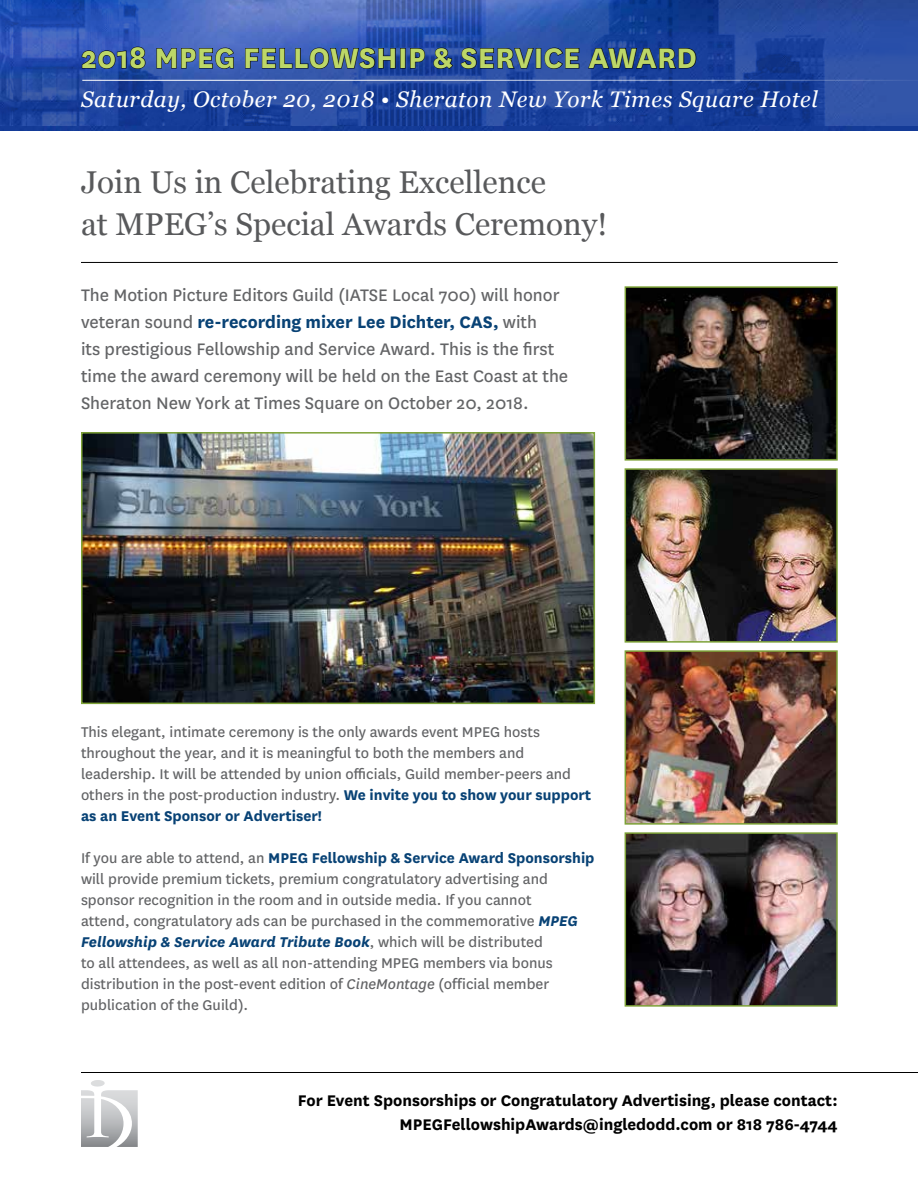
<style>
.page{position:relative;width:918px;height:1188px;background:#fff}
.page>*{position:absolute;margin:0;border:0;box-sizing:border-box;transform-origin:0 0}
.t1{font:700 33px "National";letter-spacing:.01em;color:#bdd767}
.t2{font:31.5px/42px "Georgia";color:#58595b}
.t3{font:italic 22.5px "Georgia";letter-spacing:.025em;color:#fff}
.t4{font:19.5px/27px "National";color:#636466}
.t5{font:700 18px/24px "National";color:#000;text-align:right}
.t6{font:16.5px/21px "National";color:#636466}
.s1{font-size:34.65px}
.s2{font-weight:700;color:#084275}
.s3{font-weight:700;font-style:italic;color:#084275}
.s4{font-style:italic}
</style>
<div class="page">
<img style="left:628px;top:471px;width:207px;height:169px">
<div style="left:625px;top:468px;width:213px;height:175px;border:2px solid #7ea238"></div>
<svg style="left:81px;top:1080px;width:57px;height:67px"></svg>
<hr style="left:81px;top:262px;width:757px;height:1px;background:#000">
<hr style="left:81px;top:1072px;width:837px;height:1px;background:#000">
<img style="left:628px;top:653px;width:207px;height:169px">
<div style="left:625px;top:650px;width:213px;height:175px;border:2px solid #7ea238"></div>
<img style="left:84px;top:435px;width:508px;height:266px">
<div style="left:81px;top:432px;width:514px;height:272px;border:2px solid #7ea238"></div>
<img style="left:628px;top:289px;width:207px;height:169px">
<div style="left:625px;top:286px;width:213px;height:175px;border:2px solid #7ea238"></div>
<img style="left:628px;top:835px;width:207px;height:169px">
<div style="left:625px;top:832px;width:213px;height:175px;border:2px solid #7ea238"></div>
<div style="left:1px;top:0;width:917px;height:130px;background:linear-gradient(to right,#143b97,#143b97)"></div>
<img style="left:1px;top:0;width:917px;height:125px">
<svg style="left:81px;top:46px;width:65px;height:23px"></svg>
<svg style="left:156px;top:47px;width:78px;height:22px;background:#324c90"></svg>
<svg style="left:245px;top:47px;width:151px;height:22px;background:#284489"></svg>
<div style="left:400px;top:48px;width:6px;height:20px;border:1px solid #000"></div>
<svg style="left:410px;top:48px;width:15px;height:21px"></svg>
<svg style="left:433px;top:47px;width:21px;height:22px"></svg>
<svg style="left:460px;top:47px;width:74px;height:22px;background:#1f3b7e"></svg>
<div style="left:536px;top:48px;width:5px;height:20px;border:1px solid #000"></div>
<svg style="left:544px;top:47px;width:36px;height:22px"></svg>
<svg style="left:588px;top:48px;width:109px;height:21px;background:#112f74"></svg>
<hr style="left:82px;top:80px;width:836px;height:1px;background:#fff">
<h1 class="t1" style="left:81px;top:35px;width:618px"><span class="s1">2018</span> MPEG FELLOWSHIP &amp; SERVICE AWARD</h1>
<h3 class="t3" style="left:81px;top:83px;width:738px">Saturday, October 20, 2018 • Sheraton New York Times Square Hotel</h3>
<h2 class="t2" style="left:81px;top:161px;width:528px">Join Us in Celebrating Excellence<br>at MPEG’s Special Awards Ceremony!</h2>
<p class="t4" style="left:81px;top:280px;width:489px">The Motion Picture Editors Guild (IATSE Local 700) will honor veteran sound <span class="s2">re-recording mixer Lee Dichter, CAS,</span> with<br>its prestigious Fellowship and Service Award. This is the first time the award ceremony will be held on the East Coast at the Sheraton New York at Times Square on October 20, 2018.</p>
<p class="t6" style="left:81px;top:721px;width:512px">This elegant, intimate ceremony is the only awards event MPEG hosts throughout the year, and it is meaningful to both the members and leadership. It will be attended by union officials, Guild member-peers and others in the post-production industry. <span class="s2">We invite you to show your support as an Event Sponsor or Advertiser!</span></p>
<p class="t6" style="left:81px;top:847px;width:515px">If you are able to attend, an <span class="s2">MPEG Fellowship &amp; Service Award Sponsorship </span>will provide premium tickets, premium congratulatory advertising and sponsor recognition in the room and in outside media. If you cannot<br>attend, congratulatory ads can be purchased in the commemorative <span class="s3">MPEG Fellowship &amp; Service Award Tribute Book</span>, which will be distributed<br>to all attendees, as well as all non-attending MPEG members via bonus distribution in the post-event edition of <span class="s4">CineMontage</span> (official member publication of the Guild).</p>
<p class="t5" style="left:298px;top:1088px;width:541px">For Event Sponsorships or Congratulatory Advertising, please contact:<br>MPEGFellowshipAwards@ingledodd.com or 818 786-4744</p>
</div>
